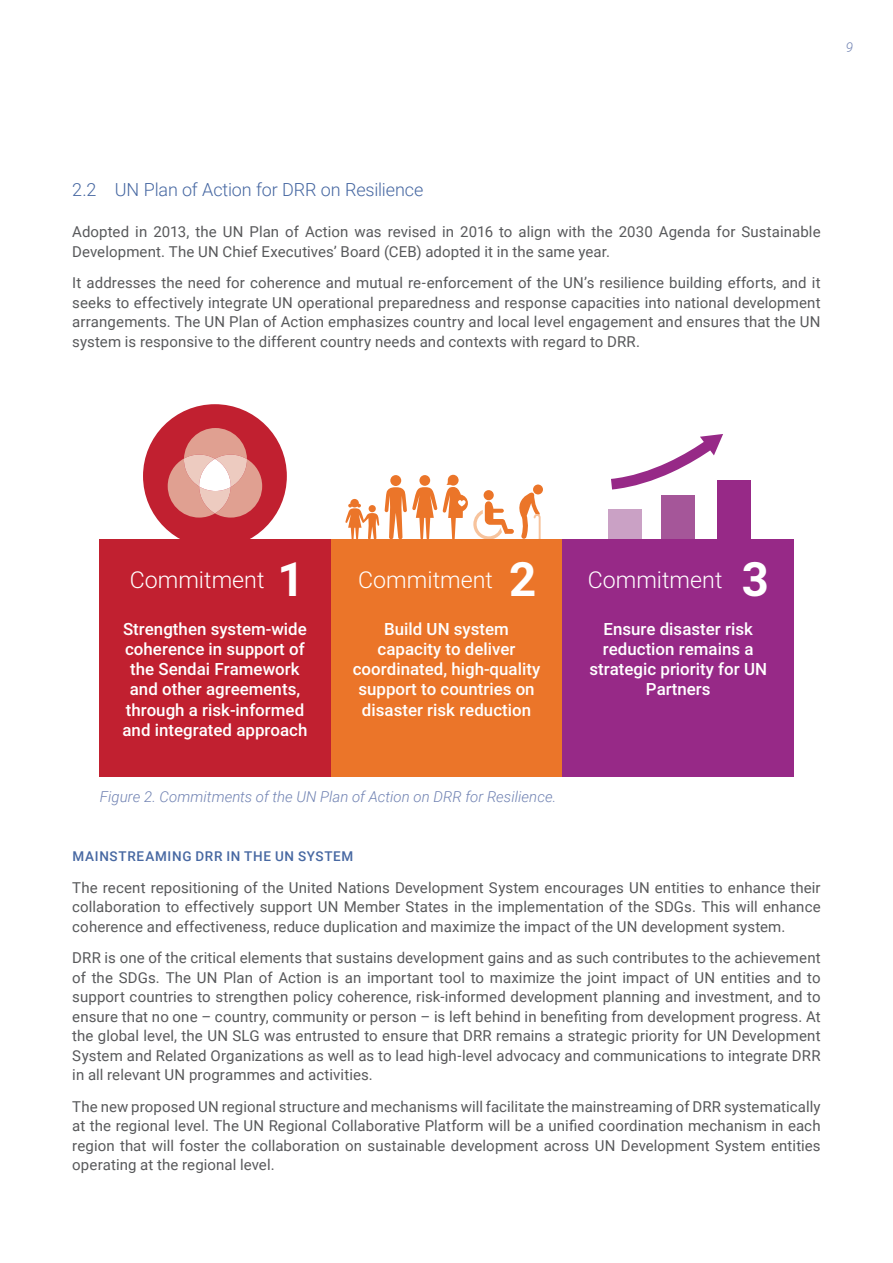
<style>
.page{position:relative;width:893px;height:1263px;background:#fff}
.page>*{position:absolute;margin:0;border:0;box-sizing:border-box;transform-origin:0 0}
.t1{font:300 23.25px "Roboto";color:#fff}
.t2{font:300 18px "Roboto";letter-spacing:-.01em;color:#4768a2}
.t3{font:500 16.8px/20.2px "Roboto";color:#fff;text-align:center}
.t4{font:15px/19.5px "Roboto";letter-spacing:.005em;color:#58595b;text-align:justify}
.t5{font:italic 300 15px "Roboto";color:#7183b3}
.t6{font:500 13.5px "Roboto";letter-spacing:.05em;color:#4768a2}
.t7{font:italic 300 13.5px "Roboto";color:#7183b3}
.s1{font-weight:700;font-size:47.4px}
</style>
<div class="page">
<div style="left:143px;top:404px;width:144px;height:144px;background:#c12030;border-radius:50%"></div>
<div style="left:99px;top:539px;width:232px;height:237px;background:#c12030"></div>
<div style="left:331px;top:539px;width:231px;height:237px;background:#eb7529"></div>
<div style="left:562px;top:539px;width:232px;height:237px;background:#972987"></div>
<svg style="left:168px;top:428px;width:94px;height:90px"></svg>
<div style="left:608px;top:509px;width:34px;height:30px;background:#caa1c5"></div>
<div style="left:662px;top:496px;width:33px;height:43px;background:#a55699"></div>
<div style="left:717px;top:480px;width:34px;height:59px;background:#972987"></div>
<svg style="left:611px;top:434px;width:112px;height:55px"></svg>
<svg style="left:345px;top:499px;width:34px;height:40px"></svg>
<svg style="left:533px;top:484px;width:10px;height:10px"></svg>
<svg style="left:385px;top:475px;width:52px;height:64px"></svg>
<svg style="left:443px;top:475px;width:98px;height:64px"></svg>
<p class="t7" style="left:846px;top:38px;width:9px">9</p>
<p class="t2" style="left:72px;top:177px;width:353px">2.2 UN Plan of Action for DRR on Resilience</p>
<p class="t4" style="left:72px;top:221px;width:750px">Adopted in 2013, the UN Plan of Action was revised in 2016 to align with the 2030 Agenda for Sustainable<br>Development. The UN Chief Executives’ Board (CEB) adopted it in the same year.</p>
<p class="t4" style="left:72px;top:272px;width:750px">It addresses the need for coherence and mutual re-enforcement of the UN’s resilience building efforts, and it seeks to effectively integrate UN operational preparedness and response capacities into national development arrangements. The UN Plan of Action emphasizes country and local level engagement and ensures that the UN system is responsive to the different country needs and contexts with regard to DRR.</p>
<h1 class="t1" style="left:277px;top:563px;width:493px"><span class="s1">1</span> Commitment <span class="s1">2</span> Commitment <span class="s1">3</span></h1>
<h1 class="t1" style="left:130px;top:563px;width:136px">Commitment</h1>
<p class="t3" style="left:122px;top:618px;width:186px">Strengthen system-wide coherence in support of the Sendai Framework and other agreements, through a risk-informed and integrated approach</p>
<p class="t3" style="left:353px;top:618px;width:189px">Build UN system capacity to deliver coordinated, high-quality support to countries on disaster risk reduction</p>
<p class="t3" style="left:589px;top:618px;width:179px">Ensure disaster risk reduction remains a strategic priority for UN<br>Partners</p>
<p class="t5" style="left:100px;top:786px;width:458px">Figure 2. Commitments of the UN Plan of Action on DRR for Resilience.</p>
<p class="t6" style="left:73px;top:846px;width:133px">Mainstreaming DRR</p>
<p class="t6" style="left:226px;top:846px;width:129px">in the UN System</p>
<p class="t4" style="left:72px;top:877px;width:750px">The recent repositioning of the United Nations Development System encourages UN entities to enhance their collaboration to effectively support UN Member States in the implementation of the SDGs. This will enhance coherence and effectiveness, reduce duplication and maximize the impact of the UN development system.</p>
<p class="t4" style="left:72px;top:948px;width:750px">DRR is one of the critical elements that sustains development gains and as such contributes to the achievement of the SDGs. The UN Plan of Action is an important tool to maximize the joint impact of UN entities and to support countries to strengthen policy coherence, risk-informed development planning and investment, and to ensure that no one – country, community or person – is left behind in benefiting from development progress. At the global level, the UN SLG was entrusted to ensure that DRR remains a strategic priority for UN Development System and Related Organizations as well as to lead high-level advocacy and communications to integrate DRR in all relevant UN programmes and activities.</p>
<p class="t4" style="left:72px;top:1096px;width:750px">The new proposed UN regional structure and mechanisms will facilitate the mainstreaming of DRR systematically at the regional level. The UN Regional Collaborative Platform will be a unified coordination mechanism in each region that will foster the collaboration on sustainable development across UN Development System entities operating at the regional level.</p>
</div>
